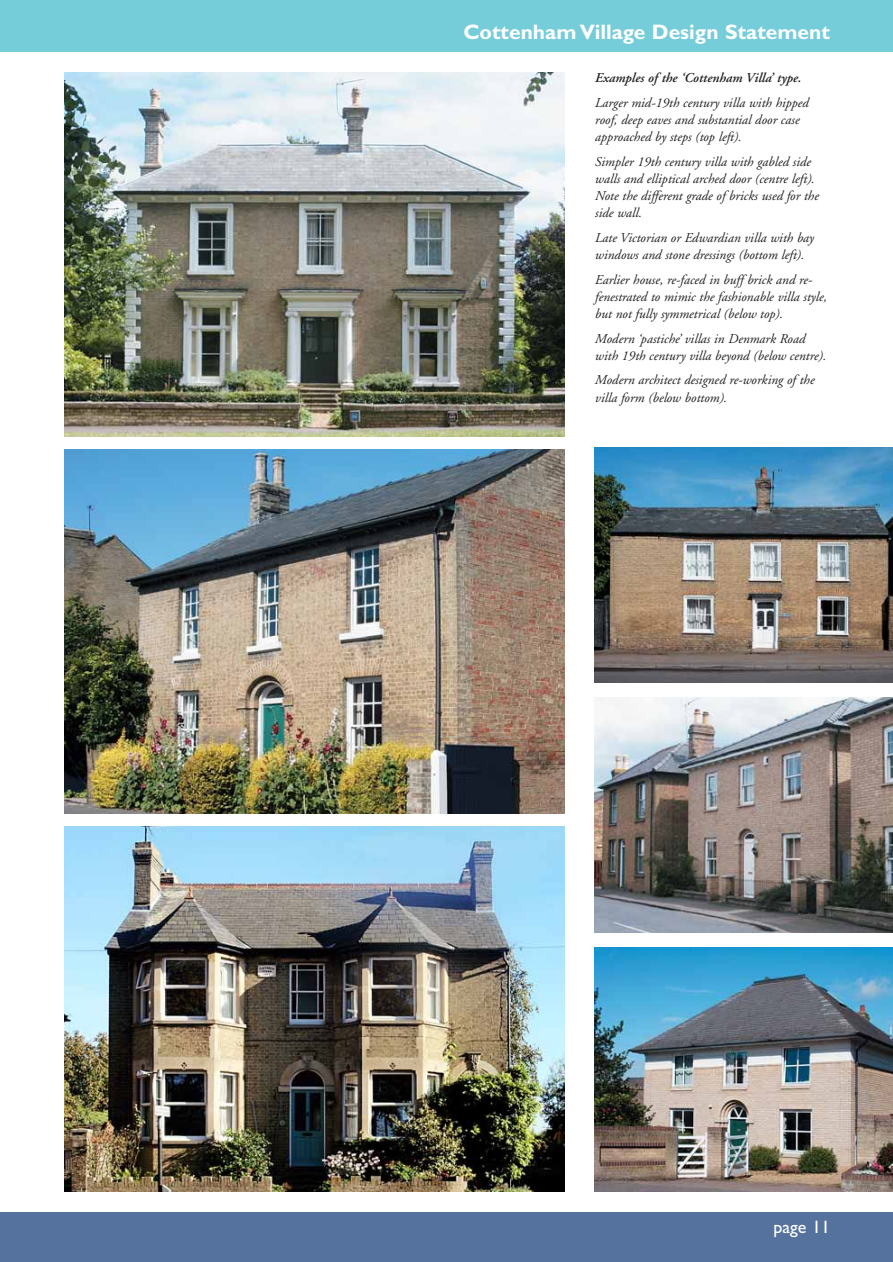
<style>
.page{position:relative;width:893px;height:1262px;background:#fff}
.page>*{position:absolute;margin:0;border:0;box-sizing:border-box;transform-origin:0 0}
.t1{font:700 21px "Gill Sans";color:#fff}
.t2{font:18px "Gill Sans";color:#fff}
.t3{font:italic 13.5px/17.2px "Adobe Garamond";color:#231f20}
.t4{font:italic 600 13.5px "Adobe Garamond";color:#231f20}
</style>
<div class="page">
<div style="left:0;top:0;width:892px;height:51px;background:#75cdd9"></div>
<div style="left:0;top:1212px;width:892px;height:49px;background:#54729d"></div>
<img style="left:64px;top:826px;width:501px;height:365px">
<img style="left:64px;top:449px;width:501px;height:364px">
<img style="left:64px;top:72px;width:501px;height:364px">
<img style="left:594px;top:697px;width:298px;height:236px">
<img style="left:594px;top:447px;width:298px;height:235px">
<img style="left:594px;top:947px;width:298px;height:244px">
<h1 class="t1" style="left:463px;top:24px;width:368px">Cottenham Village Design Statement</h1>
<p class="t4" style="left:594px;top:72px;width:208px">Examples of the ‘Cottenham Villa’ type.</p>
<p class="t3" style="left:594px;top:95px;width:215px">Larger mid-19th century villa with hipped roof, deep eaves and substantial door case approached by steps (top left).</p>
<p class="t3" style="left:594px;top:154px;width:225px">Simpler 19th century villa with gabled side walls and elliptical arched door (centre left).<br>Note the different grade of bricks used for the side wall.</p>
<p class="t3" style="left:594px;top:230px;width:220px">Late Victorian or Edwardian villa with bay windows and stone dressings (bottom left).</p>
<p class="t3" style="left:594px;top:272px;width:233px">Earlier house, re-faced in buff brick and re&shy;fenestrated to mimic the fashionable villa style, but not fully symmetrical (below top).</p>
<p class="t3" style="left:594px;top:331px;width:233px">Modern ‘pastiche’ villas in Denmark Road with 19th century villa beyond (below centre).</p>
<p class="t3" style="left:594px;top:372px;width:221px">Modern architect designed re-working of the villa form (below bottom).</p>
<h2 class="t2" style="left:773px;top:1220px;width:58px">page 11</h2>
</div>
